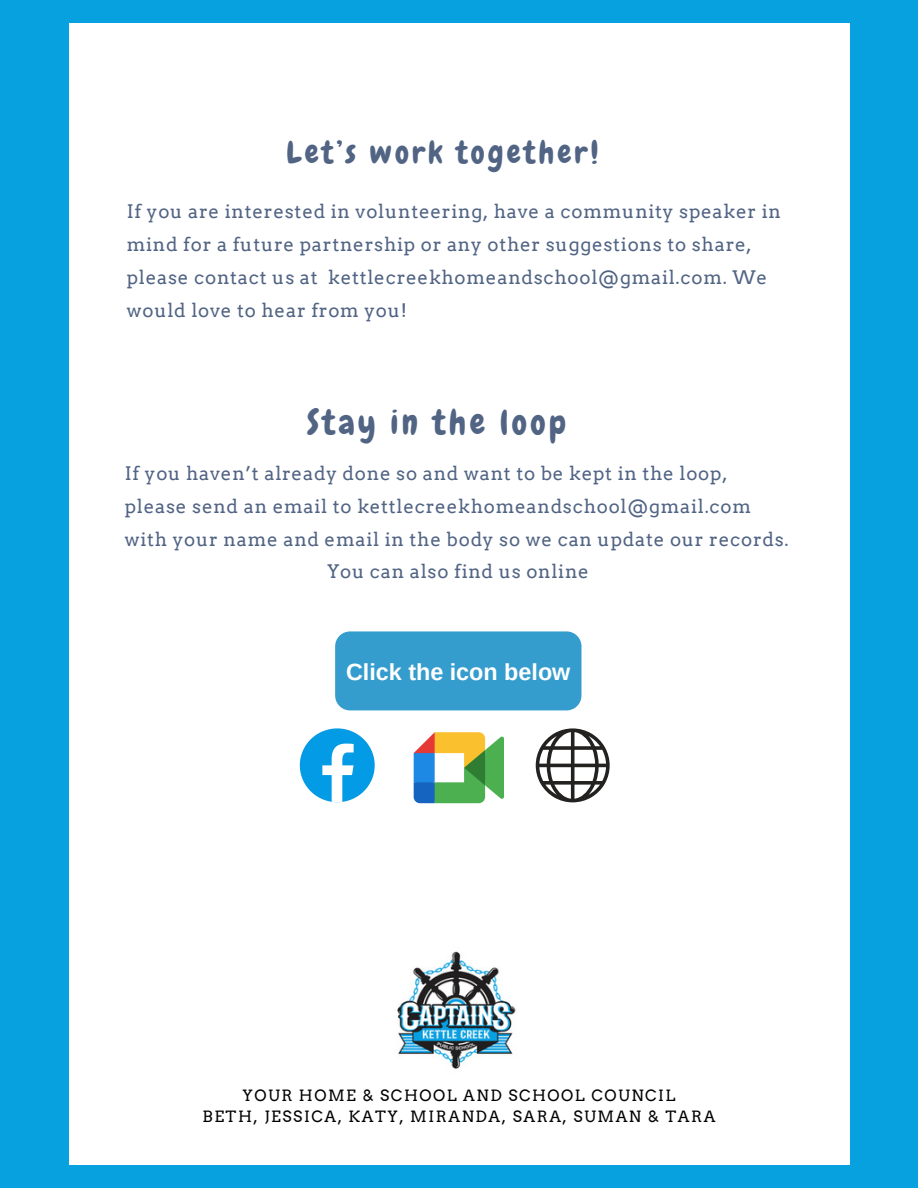
<style>
.page{position:relative;width:918px;height:1188px;background:#08a1df}
.page>*{position:absolute;margin:0;border:0;box-sizing:border-box;transform-origin:0 0}
.t1{font:34.05px "Chewy";letter-spacing:.1em;color:#516484}
.t2{font:31.05px "Chewy";letter-spacing:.1em;color:#516484}
.t3{font:700 23.4px "Arimo";color:#fff}
.t4{font:18.6px/32.8px "Arvo";letter-spacing:.04em;color:#516484}
.t5{font:15.6px "Arvo";letter-spacing:.1em;color:#000}
</style>
<div class="page">
<div style="left:70px;top:23px;width:779px;height:1141px;background:#fff"></div>
<img style="left:397px;top:951px;width:119px;height:118px">
<svg style="left:536px;top:728px;width:74px;height:74px"></svg>
<svg style="left:300px;top:728px;width:75px;height:74px"></svg>
<div style="left:335px;top:631px;width:246px;height:79px;background:#359dce;border-radius:15px"></div>
<svg style="left:414px;top:732px;width:90px;height:71px"></svg>
<p class="t2" style="left:287px;top:133px;width:313px">Let’s work together!</p>
<p class="t4" style="left:127px;top:195px;width:656px">If you are interested in volunteering, have a community speaker in mind for a future partnership or any other suggestions to share, please contact us at kettlecreekhomeandschool@gmail.com. We would love to hear from you!</p>
<p class="t1" style="left:307px;top:401px;width:261px">Stay in the loop</p>
<p class="t4" style="left:125px;top:457px;width:665px">If you haven’t already done so and want to be kept in the loop, please send an email to kettlecreekhomeandschool@gmail.com with your name and email in the body so we can update our records.</p>
<p class="t4" style="left:327px;top:555px;width:263px">You can also find us online</p>
<p class="t3" style="left:346px;top:658px;width:226px">Click the icon below</p>
<p class="t5" style="left:243px;top:1086px;width:434px">YOUR HOME &amp; SCHOOL AND SCHOOL COUNCIL</p>
<p class="t5" style="left:203px;top:1107px;width:514px">BETH, JESSICA, KATY, MIRANDA, SARA, SUMAN &amp; TARA</p>
</div>
